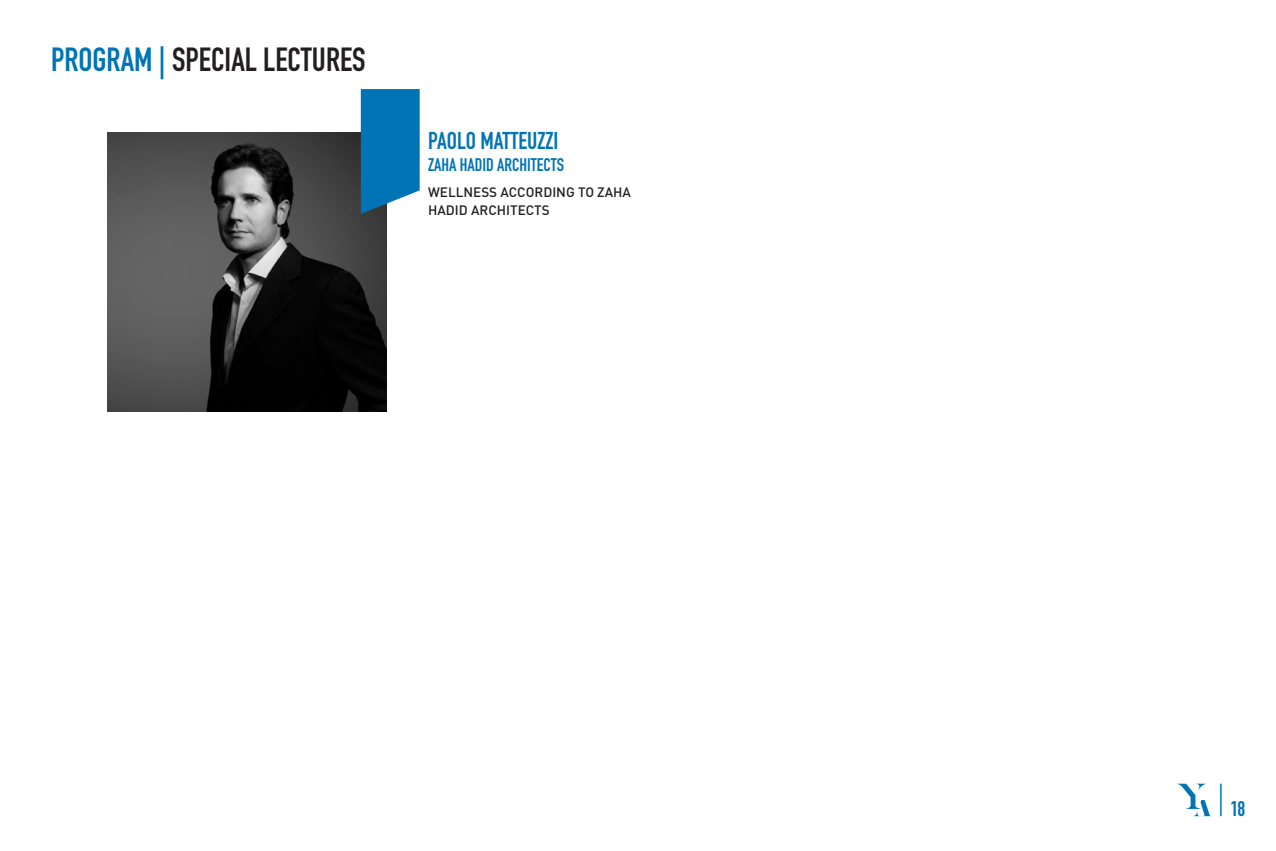
<style>
.page{position:relative;width:1276px;height:851px;background:#fff}
.page>*{position:absolute;margin:0;border:0;box-sizing:border-box;transform-origin:0 0}
.TITOLO{font:700 33px "DIN Condensed";color:#231f20}
.titoletto{font:700 24px "DIN Condensed";color:#0074b5}
.t1{font:700 21px "DIN Condensed";color:#0074b5}
.didascalie{font:700 18px "DIN Condensed";color:#0074b5}
.didascalie-2{font:500 13.5px/18px "DIN";color:#231f20}
.s1{color:#0074b5}
</style>
<div class="page">
<svg style="left:1177px;top:783px;width:34px;height:33px"></svg>
<hr style="left:1220px;top:783px;width:1px;height:33px;background:#0074b5">
<img style="left:107px;top:132px;width:279px;height:279px">
<svg style="left:361px;top:89px;width:59px;height:125px;background:#157eb8"></svg>
<p class="TITOLO" style="left:51px;top:40px;width:316px"><span class="s1">PROGRAM |</span> SPECIAL LECTURES</p>
<p class="titoletto" style="left:428px;top:126px;width:132px">PAOLO MATTEUZZI</p>
<p class="didascalie" style="left:428px;top:154px;width:137px">ZAHA HADID ARCHITECTS</p>
<p class="didascalie-2" style="left:428px;top:182px;width:204px">WELLNESS ACCORDING TO ZAHA<br>HADID ARCHITECTS</p>
<h3 class="t1" style="left:1230px;top:796px;width:16px">18</h3>
</div>
